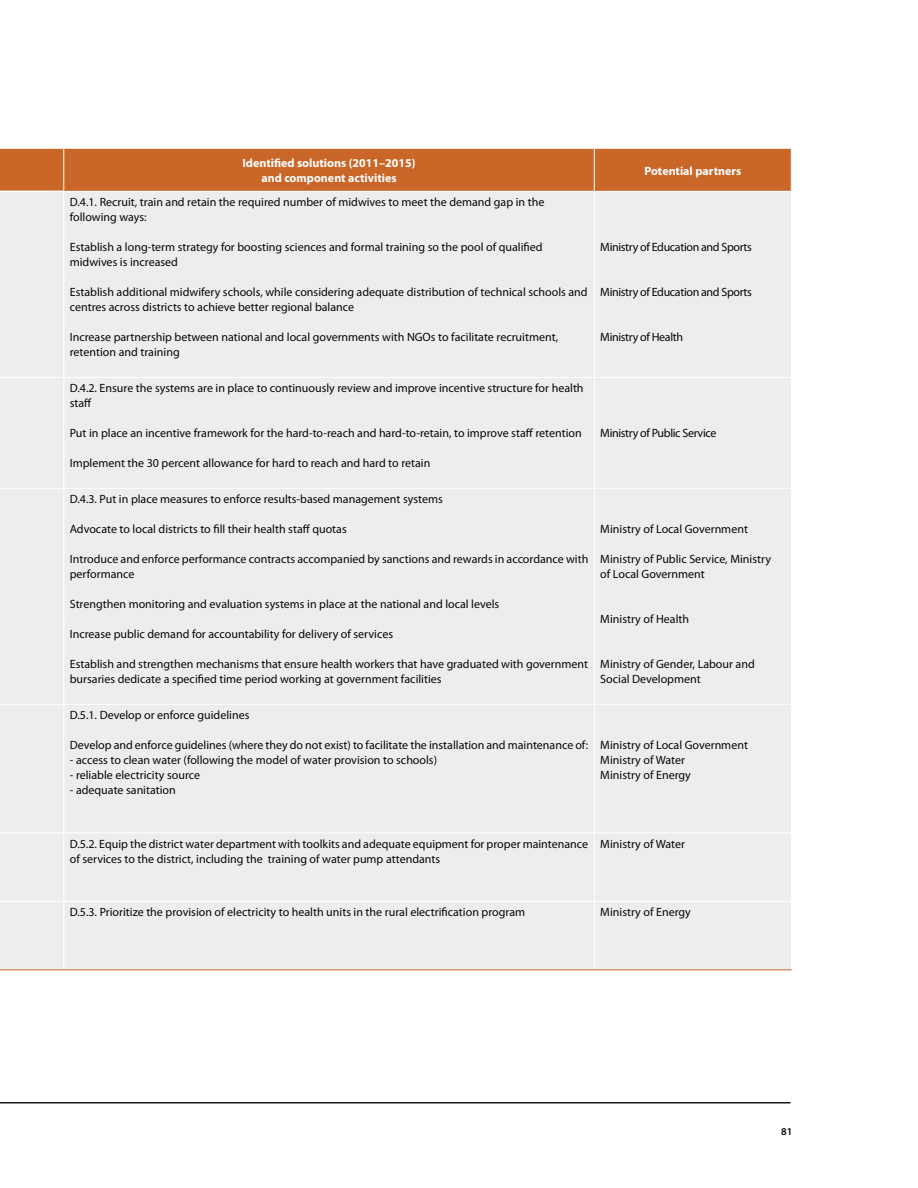
<style>
.page{position:relative;width:918px;height:1188px;background:#fff}
.page>*{position:absolute;margin:0;border:0;box-sizing:border-box;transform-origin:0 0}
.t1{font:12px/15px "Myriad Pro";color:#040809}
.t2{font:12px "Myriad Pro";letter-spacing:-.03em;color:#040809}
.t3{font:700 12px/15px "Myriad Pro";color:#fff;text-align:center}
.t4{font:600 10.5px "Myriad Pro";color:#040809}
</style>
<div class="page">
<hr style="left:0;top:1103px;width:790px;height:1px;background:#040809">
<div style="left:0;top:149px;width:791px;height:42px;background:#ca6628"></div>
<div style="left:0;top:192px;width:791px;height:777px;background:#ededed"></div>
<hr style="left:63px;top:149px;width:1px;height:42px;background:#fff">
<hr style="left:594px;top:149px;width:1px;height:42px;background:#fff">
<hr style="left:63px;top:192px;width:1px;height:185px;background:#fff">
<hr style="left:594px;top:192px;width:1px;height:185px;background:#fff">
<hr style="left:63px;top:378px;width:1px;height:110px;background:#fff">
<hr style="left:594px;top:378px;width:1px;height:110px;background:#fff">
<hr style="left:63px;top:489px;width:1px;height:215px;background:#fff">
<hr style="left:594px;top:489px;width:1px;height:215px;background:#fff">
<hr style="left:63px;top:705px;width:1px;height:127px;background:#fff">
<hr style="left:594px;top:705px;width:1px;height:127px;background:#fff">
<hr style="left:63px;top:833px;width:1px;height:68px;background:#fff">
<hr style="left:594px;top:833px;width:1px;height:68px;background:#fff">
<hr style="left:63px;top:902px;width:1px;height:67px;background:#fff">
<hr style="left:594px;top:902px;width:1px;height:67px;background:#fff">
<hr style="left:0;top:377px;width:64px;height:1px;background:#fff">
<hr style="left:64px;top:377px;width:728px;height:1px;background:#fff">
<hr style="left:0;top:488px;width:64px;height:1px;background:#fff">
<hr style="left:64px;top:488px;width:728px;height:1px;background:#fff">
<hr style="left:0;top:704px;width:64px;height:1px;background:#fff">
<hr style="left:64px;top:704px;width:728px;height:1px;background:#fff">
<hr style="left:0;top:832px;width:64px;height:1px;background:#fff">
<hr style="left:64px;top:832px;width:728px;height:1px;background:#fff">
<hr style="left:0;top:901px;width:64px;height:1px;background:#fff">
<hr style="left:64px;top:901px;width:728px;height:1px;background:#fff">
<hr style="left:0;top:969px;width:64px;height:1px;background:#ca6628">
<hr style="left:64px;top:969px;width:728px;height:1px;background:#ca6628">
<p class="t3" style="left:243px;top:156px;width:175px">Identified solutions (2011–2015) and component activities</p>
<p class="t3" style="left:644px;top:164px;width:98px">Potential partners</p>
<p class="t1" style="left:70px;top:196px;width:476px">D.4.1. Recruit, train and retain the required number of midwives to meet the demand gap in the following ways:</p>
<p class="t1" style="left:70px;top:241px;width:474px">Establish a long-term strategy for boosting sciences and formal training so the pool of qualified midwives is increased</p>
<p class="t1" style="left:70px;top:286px;width:519px">Establish additional midwifery schools, while considering adequate distribution of technical schools and centres across districts to achieve better regional balance</p>
<p class="t1" style="left:70px;top:331px;width:490px">Increase partnership between national and local governments with NGOs to facilitate recruitment, retention and training</p>
<p class="t2" style="left:600px;top:243px;width:153px">Ministry of Education and Sports</p>
<p class="t2" style="left:600px;top:288px;width:153px">Ministry of Education and Sports</p>
<p class="t2" style="left:600px;top:333px;width:84px">Ministry of Health</p>
<p class="t1" style="left:70px;top:382px;width:515px">D.4.2. Ensure the systems are in place to continuously review and improve incentive structure for health staff</p>
<p class="t1" style="left:70px;top:427px;width:513px">Put in place an incentive framework for the hard-to-reach and hard-to-retain, to improve staff retention</p>
<p class="t1" style="left:70px;top:457px;width:362px">Implement the 30 percent allowance for hard to reach and hard to retain</p>
<p class="t1" style="left:70px;top:493px;width:375px">D.4.3. Put in place measures to enforce results-based management systems</p>
<p class="t1" style="left:70px;top:523px;width:279px">Advocate to local districts to fill their health staff quotas</p>
<p class="t1" style="left:70px;top:553px;width:520px">Introduce and enforce performance contracts accompanied by sanctions and rewards in accordance with performance</p>
<p class="t1" style="left:70px;top:598px;width:431px">Strengthen monitoring and evaluation systems in place at the national and local levels</p>
<p class="t1" style="left:70px;top:628px;width:325px">Increase public demand for accountability for delivery of services</p>
<p class="t1" style="left:70px;top:658px;width:520px">Establish and strengthen mechanisms that ensure health workers that have graduated with government bursaries dedicate a specified time period working at government facilities</p>
<p class="t1" style="left:70px;top:709px;width:181px">D.5.1. Develop or enforce guidelines</p>
<p class="t1" style="left:70px;top:739px;width:520px">Develop and enforce guidelines (where they do not exist) to facilitate the installation and maintenance of:</p>
<p class="t1" style="left:70px;top:754px;width:369px">- access to clean water (following the model of water provision to schools)</p>
<p class="t1" style="left:70px;top:769px;width:132px">- reliable electricity source</p>
<p class="t1" style="left:70px;top:784px;width:108px">- adequate sanitation</p>
<p class="t2" style="left:600px;top:429px;width:118px">Ministry of Public Service</p>
<p class="t1" style="left:600px;top:523px;width:149px">Ministry of Local Government</p>
<p class="t1" style="left:600px;top:553px;width:172px">Ministry of Public Service, Ministry of Local Government</p>
<p class="t1" style="left:600px;top:613px;width:90px">Ministry of Health</p>
<p class="t1" style="left:600px;top:658px;width:156px">Ministry of Gender, Labour and<br>Social Development</p>
<p class="t1" style="left:600px;top:739px;width:149px">Ministry of Local Government<br>Ministry of Water<br>Ministry of Energy</p>
<p class="t1" style="left:70px;top:837px;width:520px">D.5.2. Equip the district water department with toolkits and adequate equipment for proper maintenance of services to the district, including the training of water pump attendants</p>
<p class="t1" style="left:600px;top:837px;width:86px">Ministry of Water</p>
<p class="t1" style="left:70px;top:906px;width:457px">D.5.3. Prioritize the provision of electricity to health units in the rural electrification program</p>
<p class="t1" style="left:600px;top:906px;width:92px">Ministry of Energy</p>
<p class="t4" style="left:781px;top:1127px;width:13px">81</p>
</div>
